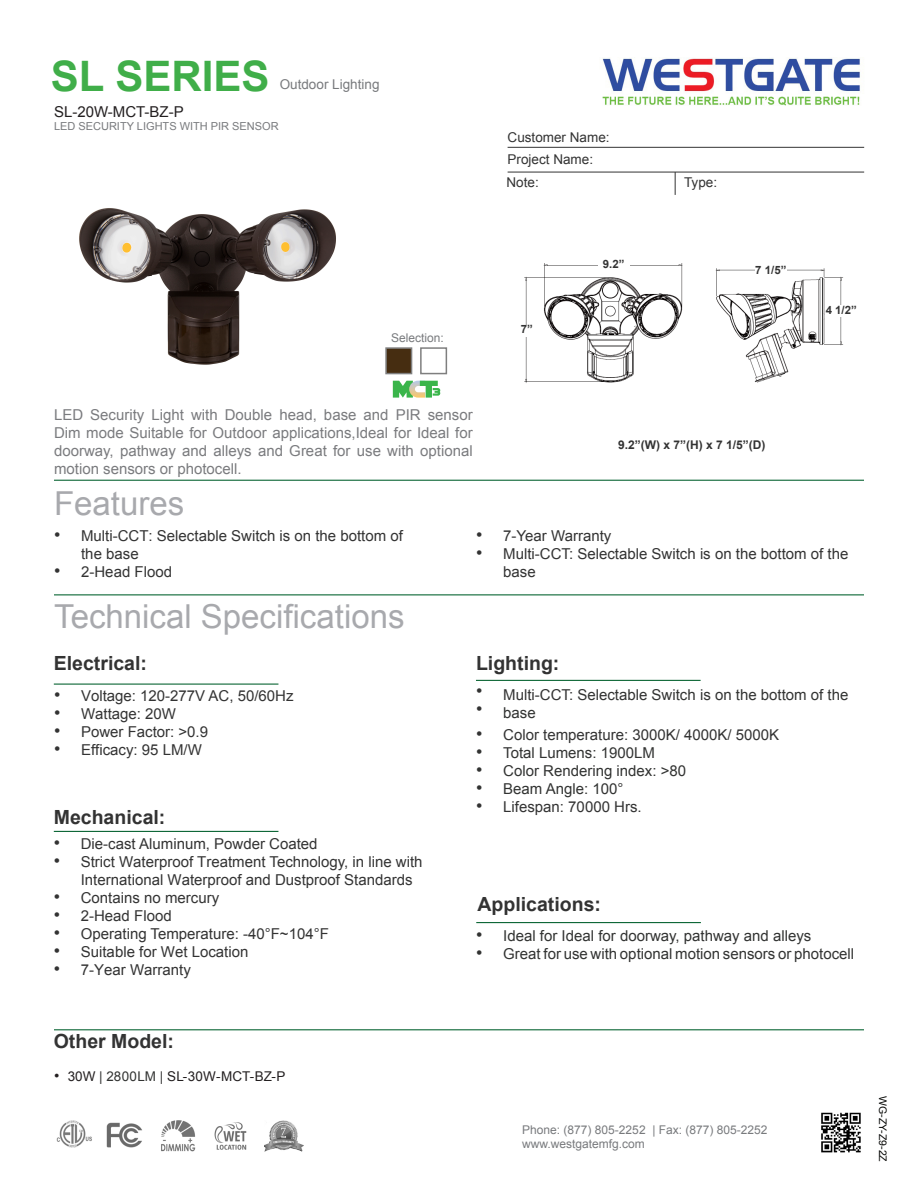
<style>
.page{position:relative;width:918px;height:1188px;background:#fff}
.page>*{position:absolute;margin:0;border:0;box-sizing:border-box;transform-origin:0 0}
.t1{font:700 42px "Arial";color:#40ae49}
.t2{font:33px "Arial";color:#a8a9ad}
.t3{font:700 19.5px "Arial";color:#333}
.t4{font:18px "Arial";color:#323332}
.t5{font:18px "Arial";color:#333}
.t6{font:15px/18px "Arial";color:#333}
.t7{font:15px/18px "Arial";color:#323332}
.t8{font:15px/18px "Arial";color:#7a7b7e;text-align:justify}
.t9{font:15px/18px "Arial";color:#333}
.t10{font:15px "Arial";color:#231f20}
.t11{font:13.5px "Arial";color:#333}
.t12{font:13.5px "Arial";letter-spacing:.01em;color:#231f20}
.t13{font:13.5px "Arial";color:#787a7d}
.t14{font:12px "Arial";color:#787a7d}
.t15{font:700 12px "Arial";color:#333}
.t16{font:700 11.4px "Arial";color:#333}
.t17{font:10.95px "Arial";color:#787a7d}
.t18{font:10.5px "Arial";color:#040503}
.s1{font-size:18px}
.s2{font-style:inherit}
.s3{font-size:15.15px}
.s4{color:#333}
.s5{color:#323332}
</style>
<div class="page">
<img style="left:79px;top:208px;width:257px;height:157px">
<hr style="left:54px;top:480px;width:810px;height:1px;background:#0d6736">
<hr style="left:508px;top:147px;width:356px;height:1px;background:#333">
<svg style="left:675px;top:173px;width:1px;height:22px"></svg>
<hr style="left:508px;top:172px;width:356px;height:1px;background:#333">
<hr style="left:54px;top:594px;width:810px;height:1px;background:#0d6736">
<hr style="left:54px;top:1029px;width:810px;height:1px;background:#0d6736">
<hr style="left:54px;top:684px;width:224px;height:1px;background:#0d6736">
<hr style="left:476px;top:680px;width:225px;height:1px;background:#0d6736">
<img style="left:602px;top:58px;width:258px;height:48px">
<hr style="left:476px;top:922px;width:225px;height:1px;background:#0d6736">
<img style="left:821px;top:1112px;width:40px;height:41px">
<img style="left:56px;top:1121px;width:36px;height:26px">
<img style="left:107px;top:1122px;width:35px;height:26px">
<img style="left:264px;top:1120px;width:39px;height:32px">
<img style="left:214px;top:1122px;width:33px;height:28px">
<hr style="left:54px;top:831px;width:224px;height:1px;background:#0d6736">
<img style="left:524px;top:263px;width:320px;height:120px">
<div style="left:511px;top:325px;width:32px;height:11px;background:#fff"></div>
<div style="left:598px;top:259px;width:32px;height:12px;background:#fff"></div>
<div style="left:755px;top:266px;width:32px;height:11px;background:#fff"></div>
<div style="left:825px;top:305px;width:32px;height:12px;background:#fff"></div>
<img style="left:161px;top:1120px;width:35px;height:32px">
<svg style="left:393px;top:381px;width:47px;height:17px"></svg>
<div style="left:385px;top:347px;width:27px;height:27px;background:#462d11;border:2px solid #7f7f7f"></div>
<div style="left:420px;top:347px;width:27px;height:27px;background:#fff;border:2px solid #7f7f7f"></div>
<p class="t1" style="left:51px;top:48px;width:220px">SL SERIES</p>
<p class="t10" style="left:54px;top:102px;width:131px">SL-20W-MCT-BZ-P</p>
<p class="t13" style="left:280px;top:75px;width:101px">Outdoor Lighting</p>
<p class="t17" style="left:54px;top:119px;width:226px">LED SECURITY LIGHTS WITH PIR SENSOR</p>
<p class="t11" style="left:508px;top:128px;width:104px">Customer Name:</p>
<p class="t11" style="left:508px;top:150px;width:87px">Project Name:</p>
<p class="t11" style="left:507px;top:173px;width:34px">Note:</p>
<p class="t11" style="left:684px;top:173px;width:35px">Type:</p>
<p class="t14" style="left:391px;top:329px;width:54px">Selection:</p>
<p class="t16" style="left:521px;top:322px;width:14px">7”</p>
<p class="t16" style="left:603px;top:256px;width:23px">9.2”</p>
<p class="t16" style="left:755px;top:262px;width:33px">7 1/5”</p>
<p class="t16" style="left:826px;top:302px;width:33px">4 1/2”</p>
<p class="t8" style="left:54px;top:406px;width:420px">LED Security Light with Double head, base and PIR sensor Dim mode Suitable for Outdoor applications,Ideal for Ideal for doorway, pathway and alleys and Great for use with optional motion sensors or photocell.</p>
<p class="t2" style="left:54px;top:482px;width:132px">Features</p>
<p class="t15" style="left:618px;top:437px;width:149px">9.2”(W) x 7”(H) x 7 1/5”(D)</p>
<p class="t9" style="left:81px;top:527px;width:323px;text-indent:-27px"><span class="s1">•</span> Multi-CCT: Selectable Switch is on the bottom of the base</p>
<p class="t6" style="left:54px;top:563px;width:119px"><span class="s1">•</span> 2<span class="s2">-</span>Head Flood</p>
<p class="t2" style="left:54px;top:594px;width:352px">Technical Specifications</p>
<p class="t6" style="left:476px;top:527px;width:137px"><span class="s1">•</span> 7-Year Warranty</p>
<p class="t6" style="left:503px;top:545px;width:347px;text-indent:-27px"><span class="s1">•</span> Multi-CCT: Selectable Switch is on the bottom of the base</p>
<p class="t3" style="left:54px;top:651px;width:95px">Electrical:</p>
<p class="t3" style="left:476px;top:650px;width:85px">Lighting:</p>
<p class="t6" style="left:54px;top:687px;width:241px"><span class="s1">•</span> Voltage: <span class="s2">120-277V</span> AC, 50/60Hz</p>
<p class="t6" style="left:54px;top:705px;width:124px"><span class="s1">•</span> Wattage: 20W</p>
<p class="t6" style="left:54px;top:723px;width:156px"><span class="s1">•</span> Power Factor: &gt;0.9</p>
<p class="t6" style="left:54px;top:741px;width:149px"><span class="s1">•</span> Efficacy: 95 LM/W</p>
<p class="t3" style="left:54px;top:804px;width:113px">Mechanical:</p>
<p class="t6" style="left:54px;top:835px;width:265px"><span class="s1">•</span> Die-cast Aluminum, Powder Coated</p>
<p class="t6" style="left:81px;top:853px;width:343px;text-indent:-27px"><span class="s1">•</span> Strict Waterproof Treatment Technology, in line with<br>International Waterproof and Dustproof Standards</p>
<p class="t6" style="left:54px;top:889px;width:167px"><span class="s1">•</span> Contains no mercury</p>
<p class="t6" style="left:54px;top:907px;width:119px"><span class="s1">•</span> 2<span class="s2">-</span>Head Flood</p>
<p class="t6" style="left:54px;top:925px;width:277px"><span class="s1">•</span> Operating Temperature: -40°F~104°F</p>
<p class="t6" style="left:54px;top:943px;width:196px"><span class="s1">•</span> Suitable for Wet Location</p>
<p class="t9" style="left:54px;top:961px;width:139px"><span class="s1">•</span> 7-Year Warranty</p>
<p class="t3" style="left:54px;top:1028px;width:122px">Other Model:</p>
<p class="t12" style="left:54px;top:1067px;width:233px"><span class="s3">•</span> 30W <span class="s4">|</span> <span class="s5">2800LM</span> <span class="s4">|</span> SL-30W-MCT-BZ-P</p>
<p class="t4" style="left:476px;top:679px;width:8px">•</p>
<p class="t5" style="left:476px;top:697px;width:8px">•</p>
<p class="t7" style="left:503px;top:686px;width:347px"><span class="s4">Multi-CCT</span>: Selectable Switch is on the bottom of the base</p>
<p class="t6" style="left:476px;top:726px;width:304px"><span class="s1">•</span> Color temperature: 3000K/ 4000K/ 5000K</p>
<p class="t7" style="left:476px;top:744px;width:180px"><span class="s1">•</span> Total Lumens: 1900LM</p>
<p class="t7" style="left:476px;top:762px;width:211px"><span class="s1">•</span> Color Rendering index: &gt;80</p>
<p class="t7" style="left:476px;top:780px;width:149px"><span class="s1">•</span> Beam Angle: 100°</p>
<p class="t6" style="left:476px;top:798px;width:167px"><span class="s1">•</span> Lifespan: 70000 Hrs.</p>
<p class="t3" style="left:478px;top:892px;width:125px">Applications:</p>
<p class="t7" style="left:476px;top:926px;width:337px"><span class="s1">•</span> Ideal for Ideal for doorway, pathway and alleys</p>
<p class="t7" style="left:476px;top:944px;width:379px"><span class="s1">•</span> Great for use with optional motion sensors or photocell</p>
<p class="t14" style="left:522px;top:1122px;width:247px">Phone: (877) 805-2252 | Fax: (877) 805-2252</p>
<p class="t14" style="left:522px;top:1136px;width:124px">www.westgatemfg.com</p>
<p class="t18" style="left:890px;top:1096px;width:67px;rotate:90deg">WG-ZY-Z9-2Z</p>
</div>
